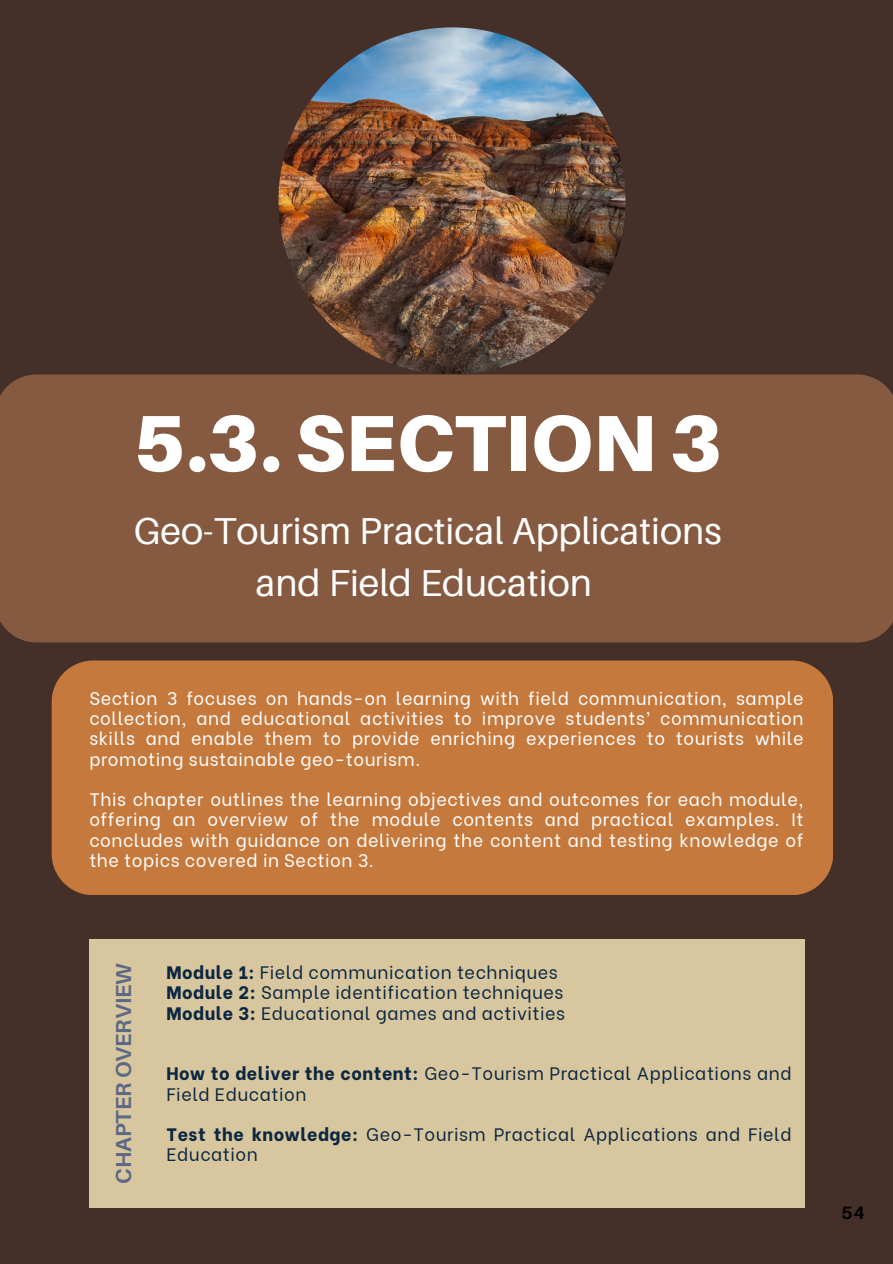
<style>
.page{position:relative;width:893px;height:1264px;background:#fff}
.page>*{position:absolute;margin:0;border:0;box-sizing:border-box;transform-origin:0 0}
.t1{font:900 79.65px "Aileron";color:#fff}
.t2{font:37.5px/51.8px "Aileron";color:#fff;text-align:center}
.t3{font:700 21.75px "Aileron";color:#5d6885}
.t4{font:18px/20.2px "Be Vietnam";letter-spacing:.03em;color:#fff;text-align:justify}
.t5{font:18px/20.2px "Be Vietnam";letter-spacing:.03em;color:#0c2742}
.t6{font:700 18px "Aileron";color:#000}
.s1{font-weight:800}
</style>
<div class="page">
<div style="left:0;top:0;width:892px;height:1263px;background:#443028"></div>
<img style="left:278px;top:27px;width:347px;height:347px;border-radius:50%">
<div style="left:0;top:374px;width:892px;height:268px;background:#855a40"></div>
<div style="left:52px;top:660px;width:781px;height:235px;background:#c5793c"></div>
<div style="left:89px;top:939px;width:715px;height:268px;background:#d8c79e"></div>
<h1 class="t1" style="left:133px;top:394px;width:591px">5.3. SECTION 3</h1>
<h2 class="t2" style="left:134px;top:504px;width:589px">Geo-Tourism Practical Applications and Field Education</h2>
<p class="t4" style="left:89px;top:686px;width:715px">Section 3 focuses on hands-on learning with field communication, sample collection, and educational activities to improve students’ communication skills and enable them to provide enriching experiences to tourists while promoting sustainable geo-tourism.</p>
<p class="t4" style="left:89px;top:787px;width:715px">This chapter outlines the learning objectives and outcomes for each module, offering an overview of the module contents and practical examples. It concludes with guidance on delivering the content and testing knowledge of the topics covered in Section 3.</p>
<p class="t3" style="left:110px;top:1183px;width:222px;rotate:-90deg">CHAPTER OVERVIEW</p>
<p class="t5" style="left:166px;top:960px;width:400px"><span class="s1">Module 1:</span> Field communication techniques<br><span class="s1">Module 2:</span> Sample identification techniques<br><span class="s1">Module 3:</span> Educational games and activities</p>
<p class="t5" style="left:166px;top:1061px;width:626px"><span class="s1">How to deliver the content:</span> Geo-Tourism Practical Applications and<br>Field Education</p>
<p class="t5" style="left:166px;top:1122px;width:626px"><span class="s1">Test the knowledge:</span> Geo-Tourism Practical Applications and Field<br>Education</p>
<p class="t6" style="left:841px;top:1201px;width:25px">54</p>
</div>
